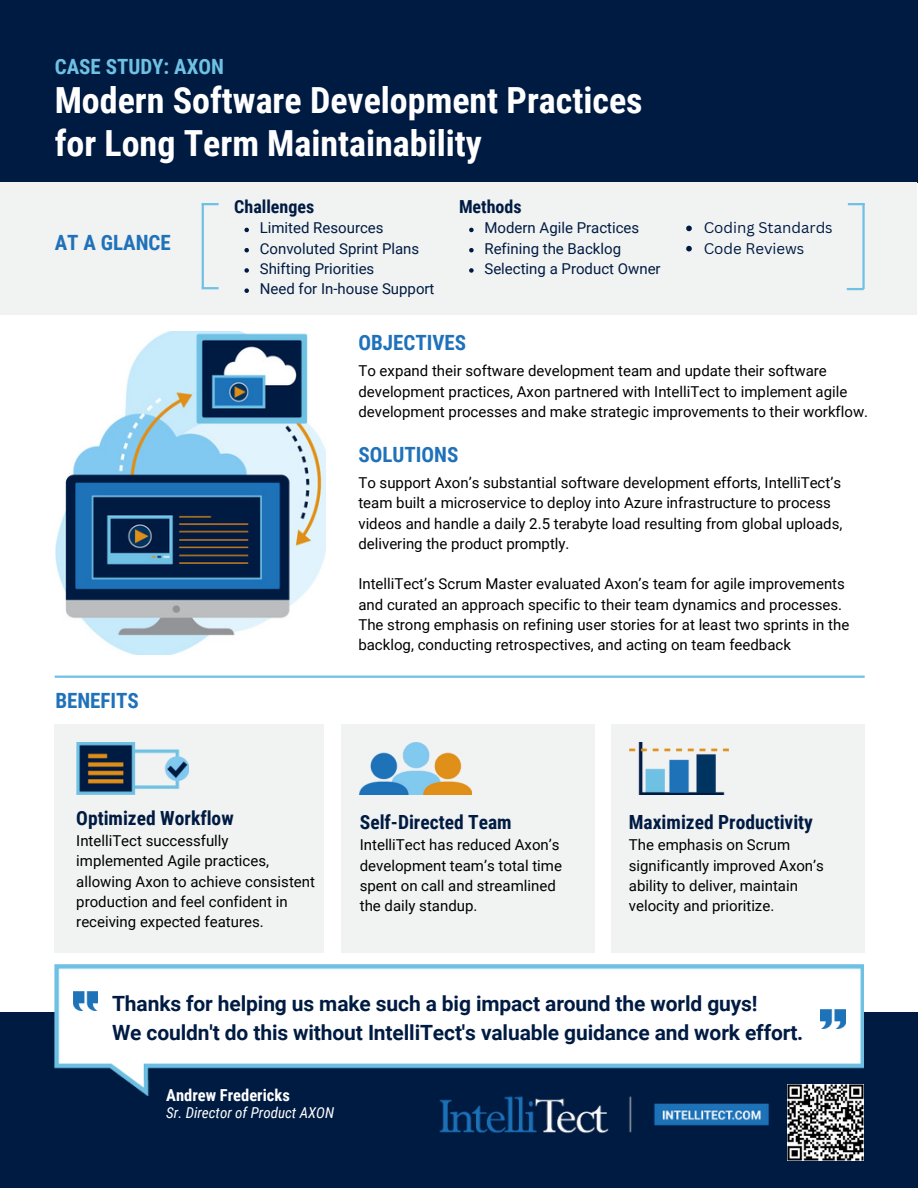
<style>
.page{position:relative;width:918px;height:1188px;background:#fff}
.page>*{position:absolute;margin:0;border:0;box-sizing:border-box;transform-origin:0 0}
.t1{font:700 36px/42.8px "Roboto Condensed";color:#fff}
.t2{font:700 21px/29.2px "Roboto";letter-spacing:-.005em;color:#001b42}
.t3{font:700 21px "Roboto Condensed";color:#1f72b9}
.t4{font:700 21px "Roboto Condensed";color:#6fc1e4}
.t5{font:700 19.5px "Roboto Condensed";color:#001b42}
.t6{font:700 18px "Roboto Condensed";color:#001b42}
.t7{font:700 16.5px "Roboto Condensed";color:#fff}
.t8{font:15px/20.2px "Roboto";color:#000}
.t9{font:15px/20.2px "Roboto";color:#001b42}
.t10{font:15px/20.2px "Canva Sans";color:#001b42}
.t11{font:italic 15px "Roboto Condensed";color:#fff}
</style>
<div class="page">
<div style="left:0;top:0;width:918px;height:182px;background:#001b42"></div>
<div style="left:0;top:182px;width:917px;height:133px;background:#f1f2f2"></div>
<hr style="left:202px;top:204px;width:2px;height:84px;background:#6fc1e4">
<svg style="left:202px;top:287px;width:17px;height:2px"></svg>
<svg style="left:202px;top:203px;width:17px;height:2px"></svg>
<hr style="left:862px;top:205px;width:3px;height:84px;background:#6fc1e4">
<svg style="left:847px;top:288px;width:17px;height:2px"></svg>
<svg style="left:848px;top:203px;width:17px;height:2px"></svg>
<svg style="left:244px;top:228px;width:5px;height:4px"></svg>
<svg style="left:244px;top:248px;width:5px;height:4px"></svg>
<svg style="left:244px;top:268px;width:5px;height:5px"></svg>
<svg style="left:244px;top:288px;width:5px;height:5px"></svg>
<svg style="left:469px;top:228px;width:5px;height:4px"></svg>
<svg style="left:469px;top:248px;width:5px;height:4px"></svg>
<svg style="left:469px;top:268px;width:5px;height:5px"></svg>
<svg style="left:686px;top:226px;width:6px;height:5px"></svg>
<svg style="left:686px;top:246px;width:6px;height:5px"></svg>
<img style="left:55px;top:332px;width:270px;height:322px">
<hr style="left:55px;top:676px;width:810px;height:2px;background:#6fc1e4">
<div style="left:0;top:1012px;width:918px;height:176px;background:#001b42"></div>
<div style="left:55px;top:724px;width:269px;height:229px;background:#f1f2f2"></div>
<div style="left:341px;top:724px;width:254px;height:229px;background:#f1f2f2"></div>
<div style="left:611px;top:724px;width:254px;height:229px;background:#f1f2f2"></div>
<img style="left:360px;top:743px;width:111px;height:51px">
<img style="left:629px;top:743px;width:99px;height:51px">
<img style="left:76px;top:743px;width:113px;height:51px">
<img style="left:55px;top:964px;width:809px;height:132px">
<img style="left:821px;top:1009px;width:25px;height:19px">
<img style="left:73px;top:991px;width:25px;height:19px">
<img style="left:435px;top:1093px;width:334px;height:40px">
<img style="left:787px;top:1084px;width:77px;height:77px">
<h2 class="t4" style="left:55px;top:54px;width:171px">CASE STUDY: AXON</h2>
<h1 class="t1" style="left:55px;top:79px;width:589px">Modern Software Development Practices for Long Term Maintainability</h1>
<h2 class="t3" style="left:55px;top:231px;width:118px">AT A GLANCE</h2>
<h2 class="t3" style="left:55px;top:689px;width:85px">BENEFITS</h2>
<p class="t6" style="left:234px;top:196px;width:81px">Challenges</p>
<p class="t9" style="left:260px;top:218px;width:176px">Limited Resources<br>Convoluted Sprint Plans<br>Shifting Priorities<br>Need for In-house Support</p>
<p class="t6" style="left:459px;top:196px;width:64px">Methods</p>
<p class="t9" style="left:484px;top:218px;width:178px">Modern Agile Practices<br>Refining the Backlog<br>Selecting a Product Owner</p>
<p class="t10" style="left:704px;top:218px;width:130px">Coding Standards<br>Code Reviews</p>
<h2 class="t3" style="left:358px;top:331px;width:109px">OBJECTIVES</h2>
<p class="t8" style="left:358px;top:361px;width:511px">To expand their software development team and update their software development practices, Axon partnered with IntelliTect to implement agile development processes and make strategic improvements to their workflow.</p>
<h2 class="t3" style="left:358px;top:443px;width:101px">SOLUTIONS</h2>
<p class="t8" style="left:358px;top:473px;width:485px">To support Axon’s substantial software development efforts, IntelliTect’s team built a microservice to deploy into Azure infrastructure to process videos and handle a daily 2.5 terabyte load resulting from global uploads, delivering the product promptly.</p>
<p class="t8" style="left:358px;top:574px;width:492px">IntelliTect’s Scrum Master evaluated Axon’s team for agile improvements and curated an approach specific to their team dynamics and processes.<br>The strong emphasis on refining user stories for at least two sprints in the backlog, conducting retrospectives, and acting on team feedback</p>
<h3 class="t5" style="left:76px;top:807px;width:159px">Optimized Workflow</h3>
<p class="t8" style="left:76px;top:831px;width:240px">IntelliTect successfully implemented Agile practices, allowing Axon to achieve consistent production and feel confident in receiving expected features.</p>
<h3 class="t5" style="left:360px;top:811px;width:153px">Self-Directed Team</h3>
<p class="t8" style="left:360px;top:835px;width:204px">IntelliTect has reduced Axon’s development team’s total time spent on call and streamlined the daily standup.</p>
<h3 class="t5" style="left:629px;top:811px;width:186px">Maximized Productivity</h3>
<p class="t8" style="left:629px;top:835px;width:197px">The emphasis on Scrum significantly improved Axon’s ability to deliver, maintain velocity and prioritize.</p>
<h2 class="t2" style="left:112px;top:989px;width:693px">Thanks for helping us make such a big impact around the world guys!<br>We couldn't do this without IntelliTect's valuable guidance and work effort.</h2>
<p class="t7" style="left:166px;top:1085px;width:125px">Andrew Fredericks</p>
<p class="t11" style="left:166px;top:1104px;width:169px">Sr. Director of Product AXON</p>
</div>
